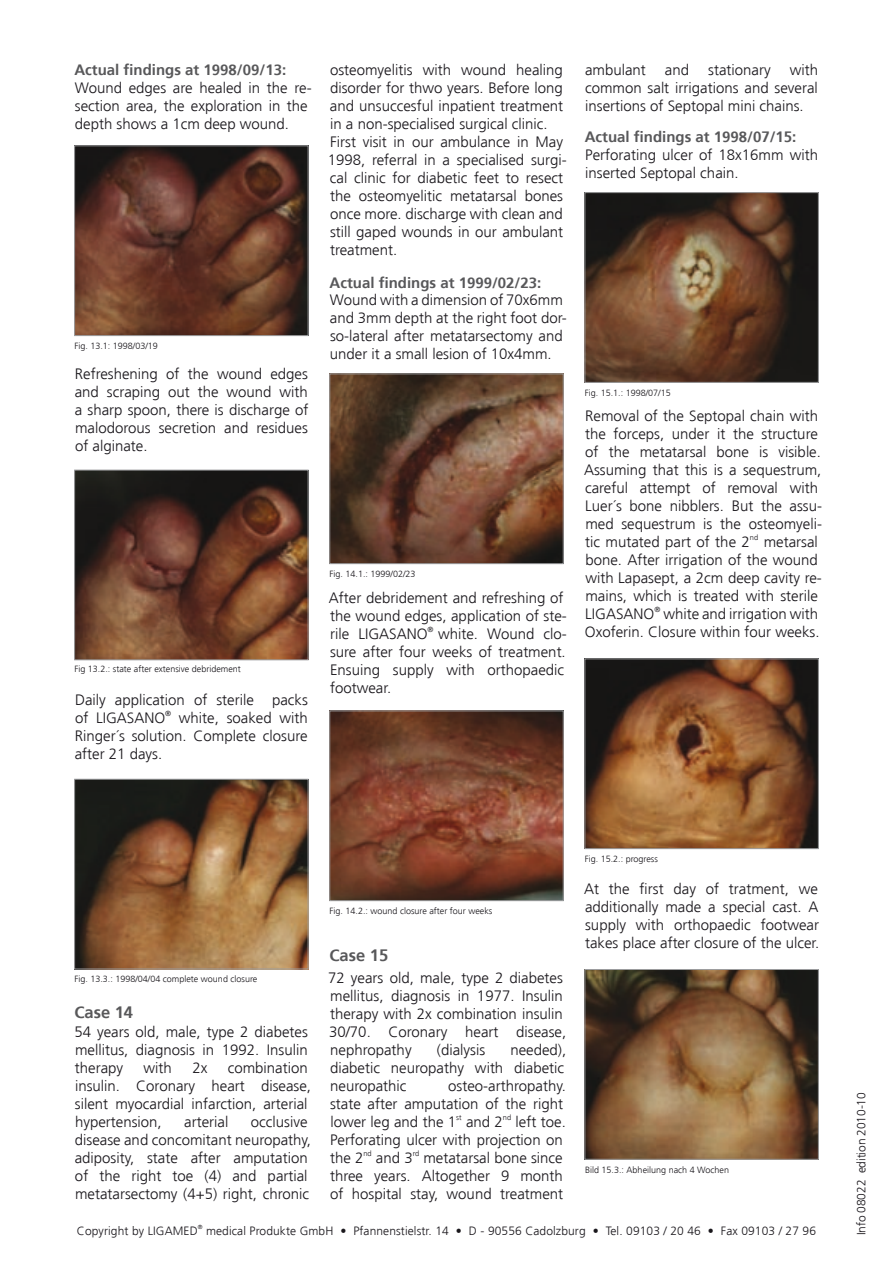
<style>
.page{position:relative;width:893px;height:1263px;background:#fff}
.page>*{position:absolute;margin:0;border:0;box-sizing:border-box;transform-origin:0 0}
.t1{font:700 16.5px "Frutiger";color:#58585a}
.t2{font:300 15px/18px "Frutiger";color:#1a171c}
.t3{font:700 15px "Frutiger";color:#58585a}
.t4{font:300 12px "Frutiger";letter-spacing:.01em;color:#1a171c}
.t5{font:300 12px "Frutiger";letter-spacing:-.01em;color:#1a171c}
.t6{font:300 9px "Frutiger";color:#1a171c}
.t7{font:300 7.5px "Frutiger";color:#1a171c}
.t8{font:300 6px "Frutiger";color:#1a171c}
</style>
<div class="page">
<img style="left:587px;top:661px;width:230px;height:186px">
<div style="left:585px;top:659px;width:234px;height:190px;border:1px solid #9d9ea0"></div>
<img style="left:587px;top:971px;width:230px;height:186px">
<div style="left:585px;top:969px;width:234px;height:190px;border:1px solid #9d9ea0"></div>
<img style="left:76px;top:148px;width:230px;height:186px">
<div style="left:74px;top:146px;width:234px;height:190px;border:1px solid #9d9ea0"></div>
<img style="left:76px;top:472px;width:230px;height:186px">
<div style="left:74px;top:470px;width:234px;height:190px;border:1px solid #9d9ea0"></div>
<img style="left:76px;top:781px;width:230px;height:186px">
<div style="left:74px;top:779px;width:234px;height:190px;border:1px solid #9d9ea0"></div>
<img style="left:587px;top:194px;width:230px;height:187px">
<div style="left:585px;top:192px;width:234px;height:191px;border:1px solid #9d9ea0"></div>
<img style="left:332px;top:713px;width:229px;height:186px">
<img style="left:332px;top:376px;width:229px;height:186px">
<div style="left:330px;top:374px;width:233px;height:190px;border:1px solid #9d9ea0"></div>
<p class="t3" style="left:74px;top:61px;width:213px">Actual findings at 1998/09/13:</p>
<p class="t2" style="left:75px;top:79px;width:238px">Wound edges are healed in the re&shy;section area, the exploration in the depth shows a 1cm deep wound.</p>
<p class="t6" style="left:74px;top:341px;width:85px">Fig. 13.1: 1998/03/19</p>
<p class="t2" style="left:75px;top:365px;width:235px;text-align:justify">Refreshening of the wound edges and scraping out the wound with a sharp spoon, there is discharge of malodorous secretion and residues of alginate.</p>
<p class="t6" style="left:74px;top:664px;width:168px">Fig 13.2.: state after extensive debridement</p>
<p class="t2" style="left:75px;top:691px;width:234px">Daily application of sterile packs of LIGASANO</p>
<p class="t7" style="left:165px;top:709px;width:7px">®</p>
<p class="t2" style="left:75px;top:709px;width:234px;text-align:justify;text-indent:104px">white, soaked with Ringer´s solution. Complete closure after 21 days.</p>
<p class="t2" style="left:328px;top:61px;width:241px">osteomyelitis with wound healing disorder for thwo years. Before long and unsuccesful inpatient treatment in a non-specialised surgical clinic.<br>First visit in our ambulance in May 1998, referral in a specialised surgi&shy;cal clinic for diabetic feet to resect the osteomyelitic metatarsal bones once more. discharge with clean and still gaped wounds in our ambulant treatment.</p>
<p class="t3" style="left:330px;top:274px;width:213px">Actual findings at 1999/02/23:</p>
<p class="t2" style="left:330px;top:291px;width:238px">Wound with a dimension of 70x6mm and 3mm depth at the right foot dor&shy;so-lateral after metatarsectomy and under it a small lesion of 10x4mm.</p>
<p class="t6" style="left:330px;top:569px;width:88px">Fig. 14.1.: 1999/02/23</p>
<p class="t2" style="left:329px;top:589px;width:239px">After debridement and refreshing of the wound edges, application of ste&shy;rile LIGASANO</p>
<p class="t7" style="left:428px;top:625px;width:7px">®</p>
<p class="t2" style="left:330px;top:625px;width:238px;text-indent:108px">white. Wound clo&shy;sure after four weeks of treatment.<br>Ensuing supply with orthopaedic footwear.</p>
<p class="t2" style="left:585px;top:61px;width:62px">ambulant</p>
<p class="t2" style="left:665px;top:61px;width:26px">and</p>
<p class="t2" style="left:708px;top:61px;width:64px">stationary</p>
<p class="t2" style="left:585px;top:61px;width:234px;text-align:justify;text-indent:205px">with common salt irrigations and several insertions of Septopal mini chains.</p>
<p class="t3" style="left:585px;top:128px;width:213px">Actual findings at 1998/07/15:</p>
<p class="t2" style="left:585px;top:146px;width:234px">Perforating ulcer of 18x16mm with inserted Septopal chain.</p>
<p class="t6" style="left:585px;top:387px;width:88px">Fig. 15.1.: 1998/07/15</p>
<p class="t2" style="left:584px;top:407px;width:239px">Removal of the Septopal chain with the forceps, under it the structure of the metatarsal bone is visible.<br>Assuming that this is a sequestrum, careful attempt of removal with Luer´s bone nibblers. But the assu&shy;med sequestrum is the osteomyeli&shy;tic mutated part of the 2</p>
<p class="t7" style="left:750px;top:533px;width:10px">nd</p>
<p class="t2" style="left:585px;top:533px;width:238px;text-indent:178px">metarsal bone. After irrigation of the wound with Lapasept, a 2cm deep cavity re&shy;mains, which is treated with sterile<br>LIGASANO</p>
<p class="t7" style="left:654px;top:605px;width:7px">®</p>
<p class="t2" style="left:585px;top:605px;width:236px;text-align:right">white and irrigation with<br>Oxoferin. Closure within four weeks.</p>
<p class="t6" style="left:74px;top:974px;width:184px">Fig. 13.3.: 1998/04/04 complete wound closure</p>
<p class="t1" style="left:74px;top:1003px;width:60px">Case 14</p>
<p class="t2" style="left:75px;top:1023px;width:235px;text-align:justify">54 years old, male, type 2 diabetes mellitus, diagnosis in 1992. Insulin therapy</p>
<p class="t2" style="left:75px;top:1059px;width:238px;text-indent:153px">combination insulin. Coronary heart disease, silent myocardial infarction, arterial hypertension,</p>
<p class="t2" style="left:144px;top:1059px;width:30px">with</p>
<p class="t2" style="left:192px;top:1059px;width:16px">2x</p>
<p class="t2" style="left:75px;top:1113px;width:238px;text-indent:176px">occlusive disease and concomitant neuropathy, adiposity, state after amputation of the right toe (4) and partial metatarsectomy (4+5) right, chronic</p>
<p class="t2" style="left:184px;top:1113px;width:46px">arterial</p>
<p class="t6" style="left:330px;top:906px;width:164px">Fig. 14.2.: wound closure after four weeks</p>
<p class="t1" style="left:330px;top:945px;width:60px">Case 15</p>
<p class="t2" style="left:328px;top:969px;width:240px">72 years old, male, type 2 diabetes mellitus, diagnosis in 1977. Insulin therapy with 2x combination insulin<br>30/70. Coronary heart disease, nephropathy</p>
<p class="t2" style="left:330px;top:1041px;width:238px;text-indent:180px">needed), diabetic neuropathy with diabetic neuropathic</p>
<p class="t2" style="left:437px;top:1041px;width:50px">(dialysis</p>
<p class="t2" style="left:330px;top:1077px;width:237px;text-indent:118px">osteo-arthropathy. state after amputation of the right lower leg and the 1</p>
<p class="t7" style="left:456px;top:1113px;width:7px">st</p>
<p class="t2" style="left:466px;top:1113px;width:38px">and 2</p>
<p class="t7" style="left:503px;top:1113px;width:10px">nd</p>
<p class="t2" style="left:330px;top:1113px;width:237px;text-indent:186px">left toe.<br>Perforating ulcer with projection on the 2</p>
<p class="t7" style="left:363px;top:1149px;width:10px">nd</p>
<p class="t2" style="left:376px;top:1149px;width:38px">and 3</p>
<p class="t7" style="left:413px;top:1149px;width:8px">rd</p>
<p class="t2" style="left:330px;top:1149px;width:235px;text-align:justify;text-indent:93px">metatarsal bone since three years. Altogether 9 month of hospital stay, wound treatment</p>
<p class="t6" style="left:585px;top:853px;width:75px">Fig. 15.2.: progress</p>
<p class="t2" style="left:584px;top:880px;width:237px;text-align:justify">At the first day of tratment, we additionally made a special cast. A supply with orthopaedic footwear takes place after closure of the ulcer.</p>
<p class="t6" style="left:585px;top:1165px;width:145px">Bild 15.3.: Abheilung nach 4 Wochen</p>
<p class="t4" style="left:77px;top:1224px;width:122px">Copyright by LIGAMED</p>
<p class="t8" style="left:198px;top:1224px;width:6px">®</p>
<p class="t4" style="left:206px;top:1224px;width:611px">medical Produkte GmbH • Pfannenstielstr. 14 • D - 90556 Cadolzburg • Tel. 09103 / 20 46 • Fax 09103 / 27 96</p>
<p class="t5" style="left:855px;top:1235px;width:144px;rotate:-90deg">Info 08022 edition 2010-10</p>
</div>
